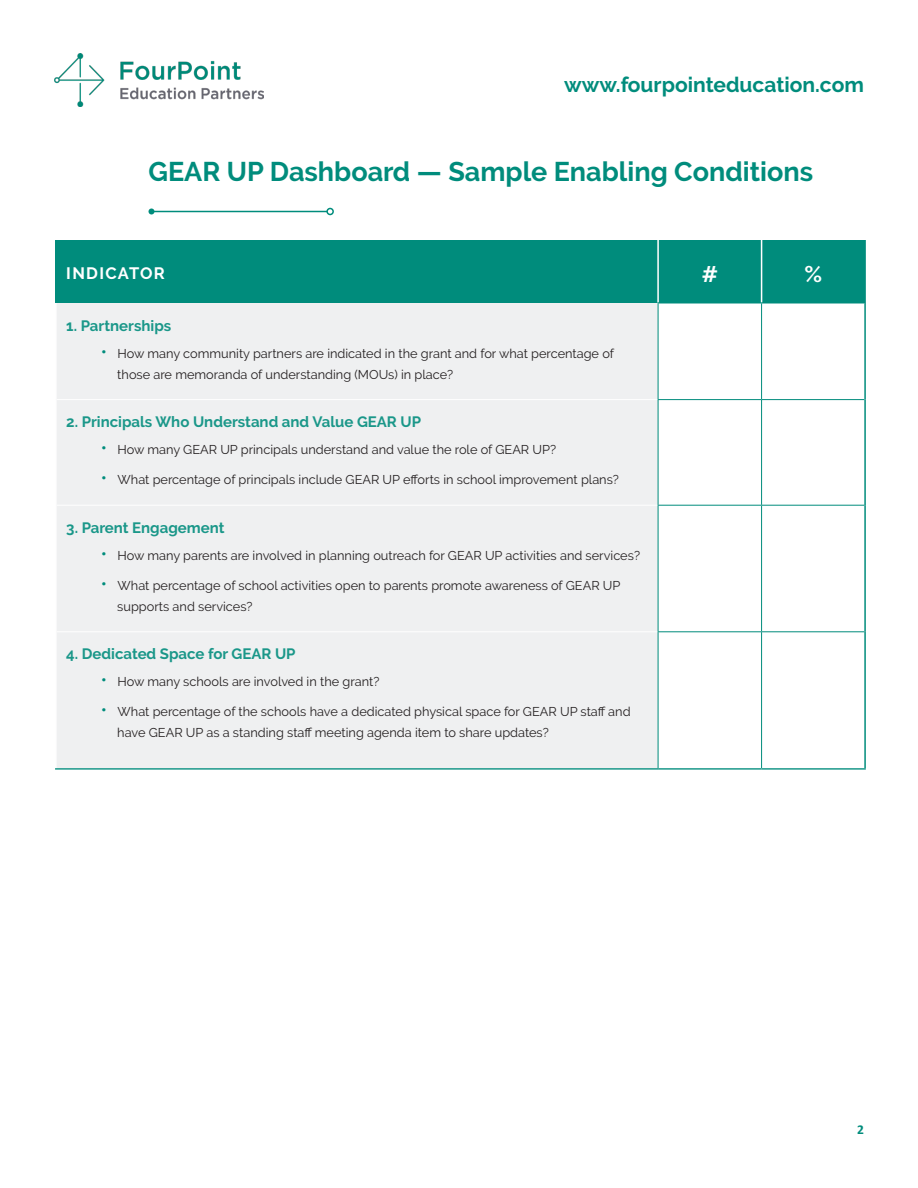
<style>
.page{position:relative;width:918px;height:1188px;background:#fff}
.page>*{position:absolute;margin:0;border:0;box-sizing:border-box;transform-origin:0 0}
.t1{font:700 27px "Raleway";color:#008c7c}
.t2{font:700 22.5px "Raleway";color:#fff}
.t3{font:700 21px "Raleway";color:#008c7c}
.t4{font:700 16.5px "Raleway";letter-spacing:.08em;color:#fff}
.t5{font:700 15px "Raleway";color:#1a9789}
.t6{font:700 13.5px "Calibri";color:#008c7c}
.t7{font:12.75px/21px "Raleway";color:#231f20}
.s1{font-size:18px;color:#008c7c}
</style>
<div class="page">
<img style="left:54px;top:54px;width:210px;height:52px">
<hr style="left:152px;top:211px;width:175px;height:1px;background:#008c7c">
<svg style="left:148px;top:209px;width:6px;height:6px"></svg>
<div style="left:326px;top:208px;width:8px;height:7px;border:2px solid #008c7c;border-radius:50%"></div>
<div style="left:56px;top:240px;width:602px;height:63px;background:#008c7c"></div>
<div style="left:659px;top:240px;width:205px;height:63px;background:#008c7c"></div>
<div style="left:57px;top:303px;width:601px;height:465px;background:#eff0f1"></div>
<hr style="left:657px;top:240px;width:2px;height:63px;background:#fff">
<hr style="left:761px;top:240px;width:1px;height:63px;background:#fff">
<hr style="left:57px;top:399px;width:601px;height:1px;background:#fff">
<hr style="left:57px;top:505px;width:601px;height:1px;background:#fff">
<hr style="left:57px;top:631px;width:601px;height:1px;background:#fff">
<hr style="left:864px;top:240px;width:2px;height:63px;background:#008c7c">
<hr style="left:864px;top:303px;width:2px;height:97px;background:#008c7c">
<hr style="left:864px;top:400px;width:2px;height:105px;background:#008c7c">
<hr style="left:864px;top:505px;width:2px;height:127px;background:#008c7c">
<hr style="left:864px;top:632px;width:2px;height:136px;background:#008c7c">
<hr style="left:55px;top:768px;width:603px;height:2px;background:#1a9789">
<hr style="left:658px;top:768px;width:104px;height:2px;background:#1a9789">
<hr style="left:762px;top:768px;width:104px;height:2px;background:#1a9789">
<hr style="left:658px;top:303px;width:104px;height:1px;background:#008c7c">
<hr style="left:658px;top:303px;width:1px;height:96px;background:#008c7c">
<hr style="left:762px;top:303px;width:102px;height:1px;background:#008c7c">
<hr style="left:761px;top:303px;width:1px;height:96px;background:#008c7c">
<hr style="left:658px;top:399px;width:104px;height:1px;background:#008c7c">
<hr style="left:658px;top:400px;width:1px;height:105px;background:#008c7c">
<hr style="left:762px;top:399px;width:102px;height:1px;background:#008c7c">
<hr style="left:761px;top:400px;width:1px;height:105px;background:#008c7c">
<hr style="left:658px;top:505px;width:104px;height:1px;background:#008c7c">
<hr style="left:658px;top:506px;width:1px;height:125px;background:#008c7c">
<hr style="left:762px;top:505px;width:102px;height:1px;background:#008c7c">
<hr style="left:761px;top:506px;width:1px;height:125px;background:#008c7c">
<hr style="left:658px;top:631px;width:104px;height:1px;background:#008c7c">
<hr style="left:658px;top:632px;width:1px;height:136px;background:#008c7c">
<hr style="left:762px;top:631px;width:102px;height:1px;background:#008c7c">
<hr style="left:761px;top:632px;width:1px;height:136px;background:#008c7c">
<h3 class="t3" style="left:564px;top:73px;width:301px">www.fourpointeducation.com</h3>
<p class="t1" style="left:148px;top:156px;width:666px">GEAR UP Dashboard — Sample Enabling Conditions</p>
<p class="t4" style="left:66px;top:264px;width:100px">INDICATOR</p>
<p class="t2" style="left:702px;top:261px;width:18px">#</p>
<p class="t2" style="left:804px;top:261px;width:19px">%</p>
<p class="t5" style="left:66px;top:317px;width:106px">1. Partnerships</p>
<p class="t7" style="left:117px;top:343px;width:498px;text-indent:-16px"><span class="s1">•</span> How many community partners are indicated in the grant and for what percentage of those are memoranda of understanding (MOUs) in place?</p>
<p class="t5" style="left:66px;top:413px;width:356px">2. Principals Who Understand and Value GEAR UP</p>
<p class="t7" style="left:101px;top:439px;width:457px"><span class="s1">•</span> How many GEAR UP principals understand and value the role of GEAR UP?</p>
<p class="t7" style="left:101px;top:469px;width:520px"><span class="s1">•</span> What percentage of principals include GEAR UP efforts in school improvement plans?</p>
<p class="t5" style="left:66px;top:519px;width:160px">3. Parent Engagement</p>
<p class="t7" style="left:101px;top:545px;width:541px"><span class="s1">•</span> How many parents are involved in planning outreach for GEAR UP activities and services?</p>
<p class="t7" style="left:117px;top:575px;width:505px;text-indent:-16px"><span class="s1">•</span> What percentage of school activities open to parents promote awareness of GEAR UP supports and services?</p>
<p class="t5" style="left:66px;top:646px;width:231px">4. Dedicated Space for GEAR UP</p>
<p class="t7" style="left:101px;top:671px;width:280px"><span class="s1">•</span> How many schools are involved in the grant?</p>
<p class="t7" style="left:117px;top:701px;width:515px;text-indent:-16px"><span class="s1">•</span> What percentage of the schools have a dedicated physical space for GEAR UP staff and have GEAR UP as a standing staff meeting agenda item to share updates?</p>
<p class="t6" style="left:857px;top:1120px;width:8px">2</p>
</div>
